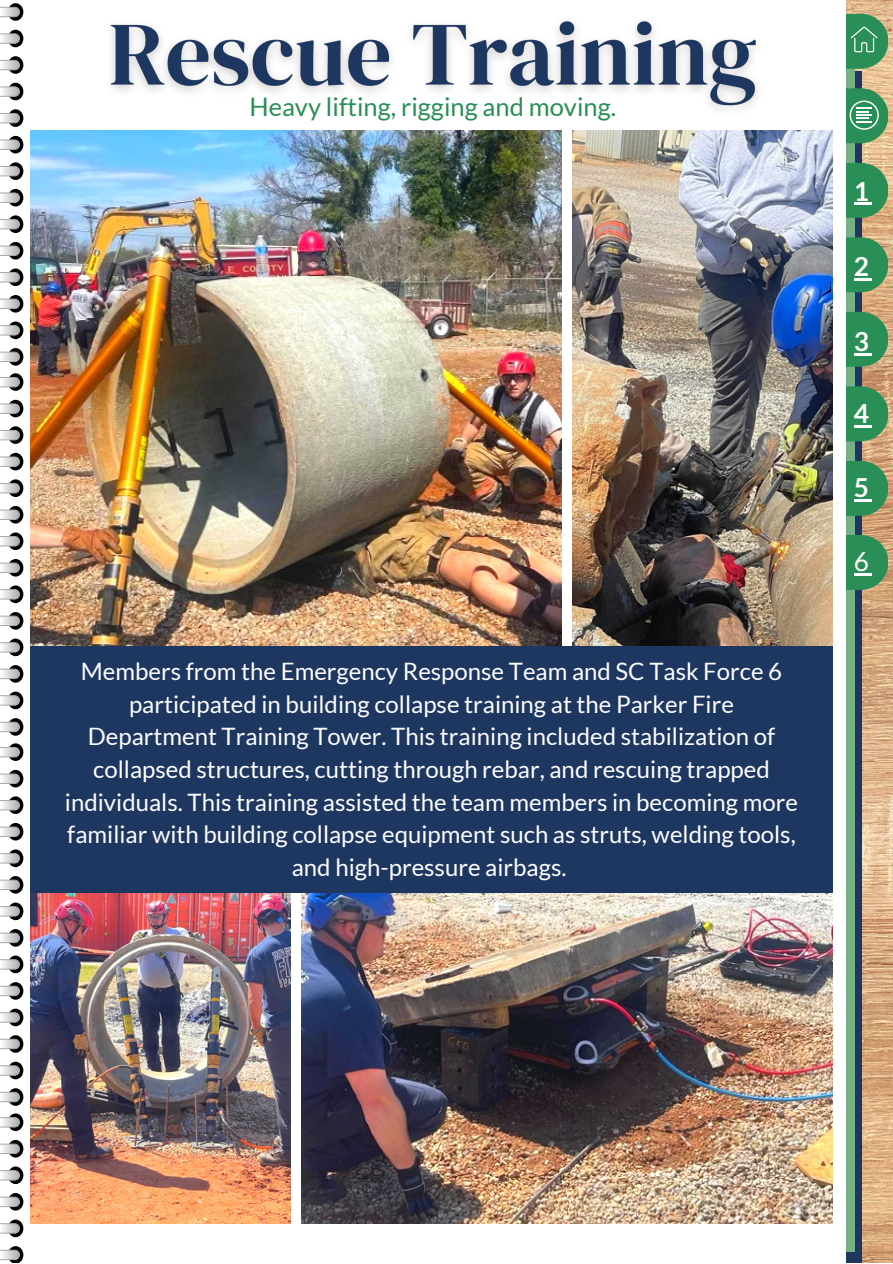
<style>
.page{position:relative;width:893px;height:1264px;background:#fff}
.page>*{position:absolute;margin:0;border:0;box-sizing:border-box;transform-origin:0 0}
.t1{font:700 26.25px "Lato";color:#fff}
.t2{font:26.25px "Lato";color:#fff}
.t3{font:25.5px "Lato";color:#298f56}
.t4{font:24px/32.5px "Lato";color:#fdfdfd;text-align:center}
</style>
<div class="page">
<img style="left:846px;top:0;width:46px;height:1262px">
<div style="left:749px;top:163px;width:138px;height:55px;background:#298f56;border-radius:27px"></div>
<div style="left:749px;top:237px;width:138px;height:55px;background:#298f56;border-radius:27px"></div>
<div style="left:749px;top:312px;width:138px;height:55px;background:#298f56;border-radius:27px"></div>
<div style="left:749px;top:386px;width:138px;height:55px;background:#298f56;border-radius:27px"></div>
<div style="left:749px;top:461px;width:138px;height:55px;background:#298f56;border-radius:27px"></div>
<div style="left:749px;top:14px;width:138px;height:55px;background:#298f56;border-radius:27px"></div>
<div style="left:749px;top:88px;width:138px;height:55px;background:#298f56;border-radius:27px"></div>
<svg style="left:854px;top:203px;width:17px;height:2px"></svg>
<svg style="left:854px;top:278px;width:17px;height:2px"></svg>
<svg style="left:854px;top:353px;width:17px;height:2px"></svg>
<svg style="left:854px;top:425px;width:17px;height:2px"></svg>
<hr style="left:853px;top:499px;width:18px;height:3px;background:#fff">
<div style="left:749px;top:535px;width:138px;height:55px;background:#298f56;border-radius:27px"></div>
<hr style="left:853px;top:573px;width:18px;height:3px;background:#fff">
<div style="left:0;top:0;width:845px;height:1262px;background:#fff"></div>
<img style="left:572px;top:130px;width:260px;height:516px">
<img style="left:30px;top:130px;width:531px;height:516px">
<img style="left:301px;top:893px;width:531px;height:330px">
<img style="left:30px;top:893px;width:260px;height:330px">
<svg style="left:849px;top:100px;width:29px;height:30px"></svg>
<svg style="left:850px;top:26px;width:27px;height:26px"></svg>
<svg style="left:0;top:3px;width:23px;height:362px"></svg>
<svg style="left:0;top:373px;width:23px;height:362px"></svg>
<svg style="left:0;top:743px;width:23px;height:362px"></svg>
<svg style="left:0;top:1113px;width:23px;height:149px"></svg>
<div style="left:30px;top:646px;width:802px;height:247px;background:#1e3761"></div>
<img style="left:93px;top:21px;width:679px;height:113px">
<p class="t3" style="left:249px;top:91px;width:368px">Heavy lifting, rigging and moving.</p>
<p class="t4" style="left:65px;top:654px;width:734px">Members from the Emergency Response Team and SC Task Force 6 participated in building collapse training at the Parker Fire Department Training Tower. This training included stabilization of collapsed structures, cutting through rebar, and rescuing trapped individuals. This training assisted the team members in becoming more familiar with building collapse equipment such as struts, welding tools, and high-pressure airbags.</p>
<p class="t1" style="left:853px;top:175px;width:17px">1</p>
<p class="t1" style="left:853px;top:250px;width:17px">2</p>
<p class="t1" style="left:853px;top:325px;width:17px">3</p>
<p class="t1" style="left:853px;top:397px;width:17px">4</p>
<p class="t1" style="left:853px;top:471px;width:17px">5</p>
<p class="t2" style="left:853px;top:545px;width:17px">6</p>
</div>
